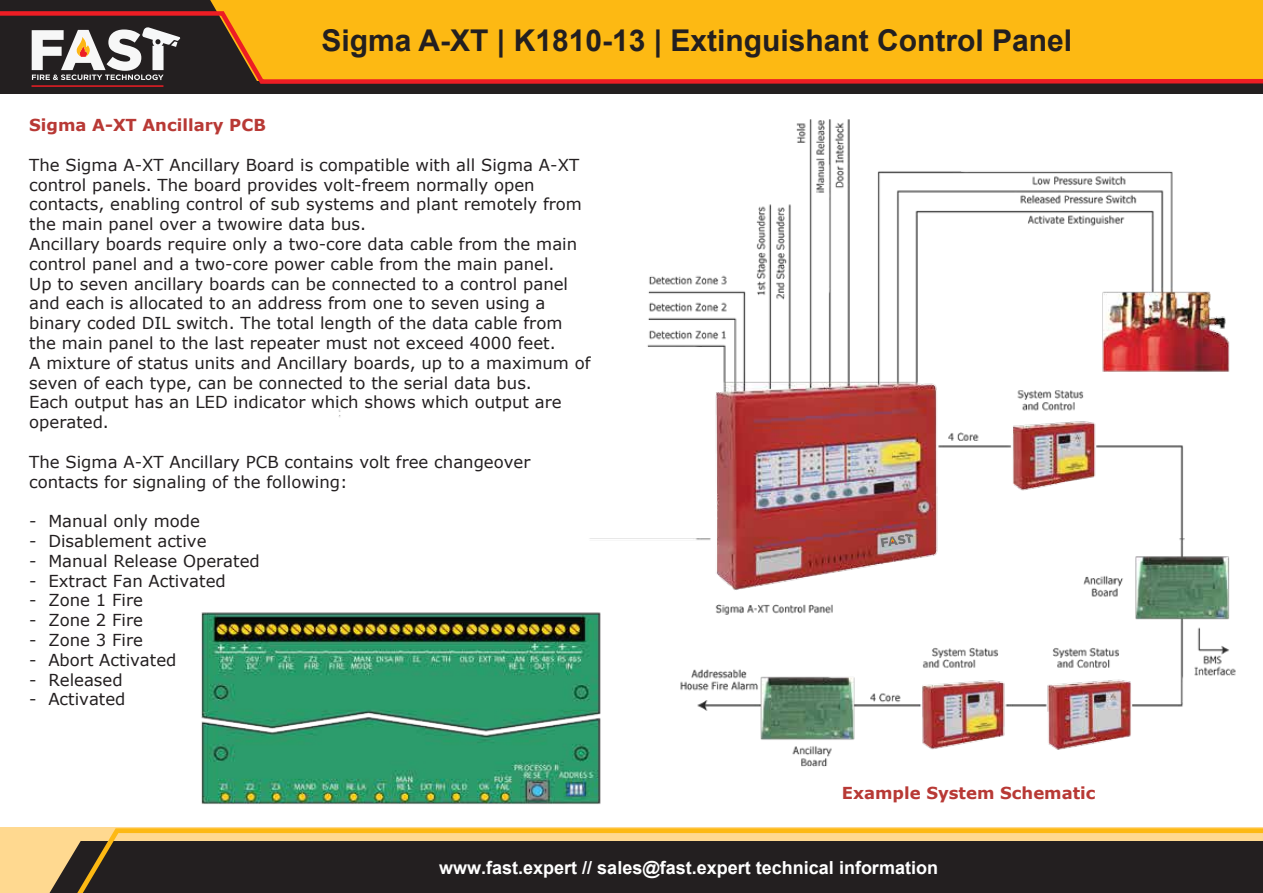
<style>
.page{position:relative;width:1263px;height:893px;background:#fff}
.page>*{position:absolute;margin:0;border:0;box-sizing:border-box;transform-origin:0 0}
.t1{font:700 30px "Arial";color:#231f20}
.t2{font:700 18px "Arial";color:#fff}
.t3{font:16.5px/19.8px "Verdana";color:#231f20}
.t4{font:700 16.5px "Verdana";color:#b83935}
</style>
<div class="page">
<img style="left:167px;top:93px;width:1096px;height:711px">
<div style="left:1px;top:0;width:1262px;height:93px;background:#231f20"></div>
<div style="left:1px;top:0;width:1262px;height:80px;background:#fdb913"></div>
<svg style="left:0;top:827px;width:1263px;height:66px;background:#544630"></svg>
<svg style="left:0;top:838px;width:83px;height:55px;background:#d3b479"></svg>
<div style="left:0;top:0;width:216px;height:9px;background:#231f20"></div>
<hr style="left:31px;top:85px;width:132px;height:2px;background:#ed1d24">
<svg style="left:0;top:9px;width:1263px;height:77px"></svg>
<svg style="left:881px;top:534px;width:32px;height:13px"></svg>
<h1 class="t1" style="left:321px;top:19px;width:752px">Sigma A-XT | K1810-13 | Extinguishant Control Panel</h1>
<p class="t4" style="left:29px;top:114px;width:238px">Sigma A-XT Ancillary PCB</p>
<p class="t3" style="left:29px;top:155px;width:563px">The Sigma A-XT Ancillary Board is compatible with all Sigma A-XT control panels. The board provides volt-freem normally open contacts, enabling control of sub systems and plant remotely from the main panel over a twowire data bus.<br>Ancillary boards require only a two-core data cable from the main control panel and a two-core power cable from the main panel.<br>Up to seven ancillary boards can be connected to a control panel and each is allocated to an address from one to seven using a binary coded DIL switch. The total length of the data cable from the main panel to the last repeater must not exceed 4000 feet.<br>A mixture of status units and Ancillary boards, up to a maximum of seven of each type, can be connected to the serial data bus.<br>Each output has an LED indicator which shows which output are operated.</p>
<p class="t3" style="left:29px;top:452px;width:503px">The Sigma A-XT Ancillary PCB contains volt free changeover contacts for signaling of the following:</p>
<p class="t3" style="left:29px;top:511px;width:172px">- Manual only mode</p>
<p class="t3" style="left:29px;top:531px;width:179px">- Disablement active</p>
<p class="t3" style="left:29px;top:551px;width:232px">- Manual Release Operated</p>
<p class="t3" style="left:29px;top:571px;width:198px">- Extract Fan Activated</p>
<p class="t3" style="left:29px;top:590px;width:115px">- Zone 1 Fire</p>
<p class="t3" style="left:29px;top:610px;width:115px">- Zone 2 Fire</p>
<p class="t3" style="left:29px;top:630px;width:115px">- Zone 3 Fire</p>
<p class="t3" style="left:29px;top:650px;width:149px">- Abort Activated</p>
<p class="t3" style="left:29px;top:670px;width:95px">- Released</p>
<p class="t3" style="left:29px;top:689px;width:98px">- Activated</p>
<p class="t4" style="left:842px;top:781px;width:255px">Example System Schematic</p>
<p class="t2" style="left:439px;top:855px;width:500px">www.fast.expert // sales@fast.expert technical information</p>
</div>
